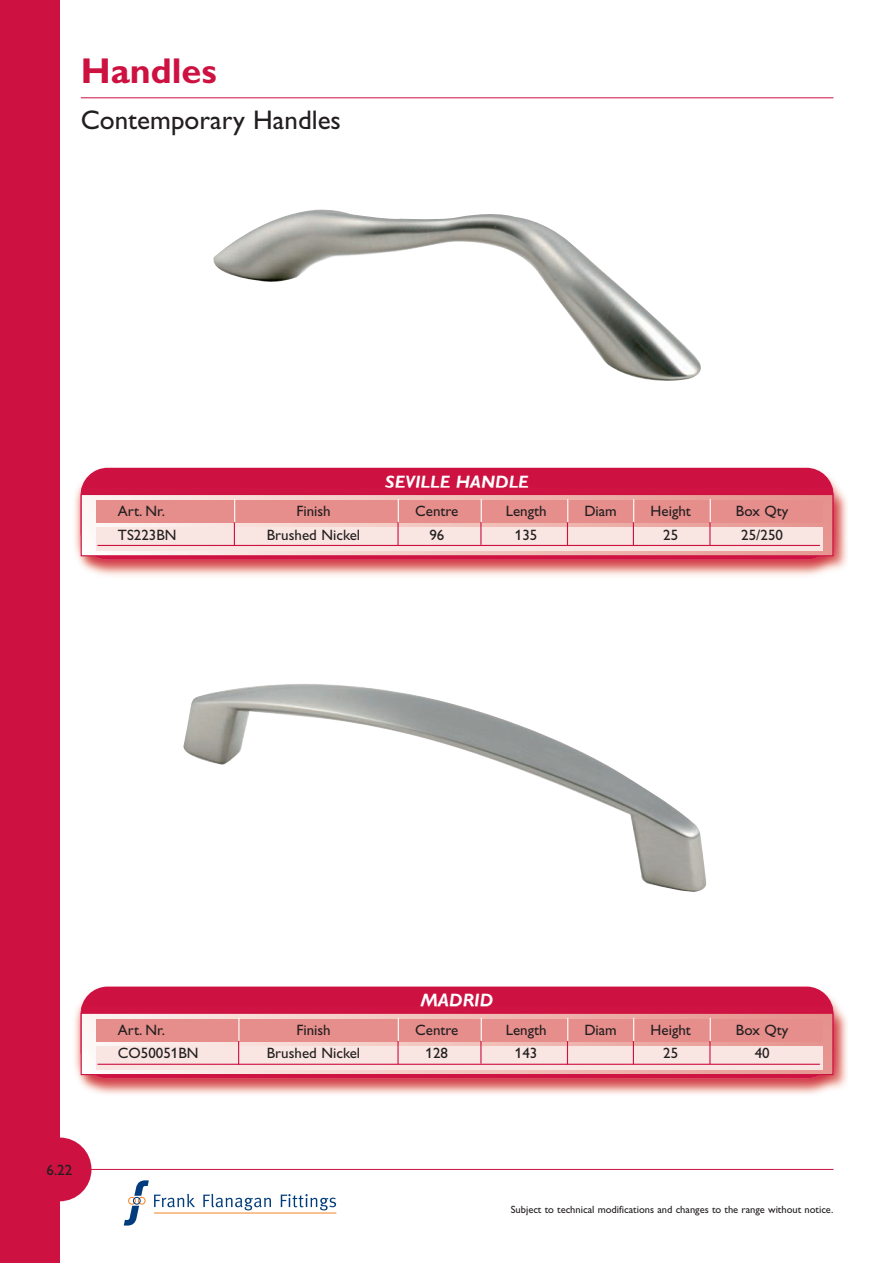
<style>
.page{position:relative;width:893px;height:1263px;background:#fff}
.page>*{position:absolute;margin:0;border:0;box-sizing:border-box;transform-origin:0 0}
.t1{font:700 36px "Gill Alt One";color:#cd1141}
.t2{font:27px "Gill Alt One";color:#231f20}
.t3{font:italic 700 18px "Gill Alt One";color:#fff}
.t4{font:15px "Gill Alt One";color:#231f20}
.t5{font:10.5px "Gill Alt One";color:#231f20}
</style>
<div class="page">
<img style="left:79px;top:467px;width:759px;height:20px">
<div style="left:81px;top:468px;width:752px;height:91px;background:#cd1141;border-radius:27px"></div>
<img style="left:75px;top:487px;width:772px;height:89px">
<img style="left:81px;top:487px;width:752px;height:72px">
<img style="left:386px;top:487px;width:142px;height:1px">
<div style="left:81px;top:494px;width:752px;height:62px;border:1px solid #cd1141"></div>
<svg style="left:82px;top:495px;width:750px;height:60px;background:#efbbb7"></svg>
<hr style="left:97px;top:545px;width:723px;height:1px;background:#cd1141">
<div style="left:81px;top:986px;width:752px;height:92px;background:#cd1141;border-radius:27px"></div>
<img style="left:75px;top:1006px;width:772px;height:88px">
<img style="left:81px;top:1006px;width:752px;height:72px">
<img style="left:421px;top:1006px;width:69px;height:1px">
<div style="left:81px;top:1013px;width:752px;height:62px;border:1px solid #cd1141"></div>
<svg style="left:82px;top:1014px;width:750px;height:60px;background:#efbbb7"></svg>
<hr style="left:97px;top:1064px;width:723px;height:1px;background:#cd1141">
<div style="left:28px;top:1137px;width:63px;height:64px;background:#cd1141;border-radius:50%"></div>
<div style="left:0;top:0;width:60px;height:1263px;background:#cd1141"></div>
<svg style="left:124px;top:1180px;width:71px;height:45px"></svg>
<svg style="left:203px;top:1194px;width:68px;height:16px"></svg>
<svg style="left:281px;top:1194px;width:55px;height:16px"></svg>
<hr style="left:154px;top:1212px;width:182px;height:1px;background:#f58427">
<hr style="left:81px;top:97px;width:752px;height:1px;background:#cd1141">
<hr style="left:60px;top:1169px;width:773px;height:1px;background:#cd1141">
<img style="left:213px;top:209px;width:488px;height:172px">
<img style="left:183px;top:684px;width:524px;height:208px">
<h1 class="t1" style="left:81px;top:57px;width:138px">Handles</h1>
<h2 class="t2" style="left:81px;top:109px;width:262px">Contemporary Handles</h2>
<p class="t3" style="left:385px;top:475px;width:145px">SEVILLE HANDLE</p>
<p class="t4" style="left:118px;top:505px;width:49px">Art. Nr.</p>
<p class="t4" style="left:296px;top:505px;width:36px">Finish</p>
<p class="t4" style="left:415px;top:505px;width:45px">Centre</p>
<p class="t4" style="left:506px;top:505px;width:42px">Length</p>
<p class="t4" style="left:584px;top:505px;width:34px">Diam</p>
<p class="t4" style="left:651px;top:505px;width:42px">Height</p>
<p class="t4" style="left:736px;top:505px;width:54px">Box Qty</p>
<p class="t4" style="left:118px;top:529px;width:60px">TS223BN</p>
<p class="t4" style="left:267px;top:529px;width:95px">Brushed Nickel</p>
<p class="t4" style="left:429px;top:529px;width:16px">96</p>
<p class="t4" style="left:515px;top:529px;width:24px">135</p>
<p class="t4" style="left:663px;top:529px;width:16px">25</p>
<p class="t4" style="left:741px;top:529px;width:43px">25/250</p>
<p class="t4" style="left:47px;top:1164px;width:27px">6.22</p>
<p class="t3" style="left:421px;top:993px;width:74px">MADRID</p>
<p class="t4" style="left:118px;top:1024px;width:49px">Art. Nr.</p>
<p class="t4" style="left:296px;top:1024px;width:36px">Finish</p>
<p class="t4" style="left:415px;top:1024px;width:45px">Centre</p>
<p class="t4" style="left:506px;top:1024px;width:42px">Length</p>
<p class="t4" style="left:584px;top:1024px;width:34px">Diam</p>
<p class="t4" style="left:651px;top:1024px;width:42px">Height</p>
<p class="t4" style="left:736px;top:1024px;width:54px">Box Qty</p>
<p class="t4" style="left:118px;top:1047px;width:82px">CO50051BN</p>
<p class="t4" style="left:267px;top:1047px;width:95px">Brushed Nickel</p>
<p class="t4" style="left:426px;top:1047px;width:24px">128</p>
<p class="t4" style="left:515px;top:1047px;width:24px">143</p>
<p class="t4" style="left:663px;top:1047px;width:16px">25</p>
<p class="t4" style="left:755px;top:1047px;width:16px">40</p>
<p class="t5" style="left:511px;top:1205px;width:324px">Subject to technical modifications and changes to the range without notice.</p>
</div>
